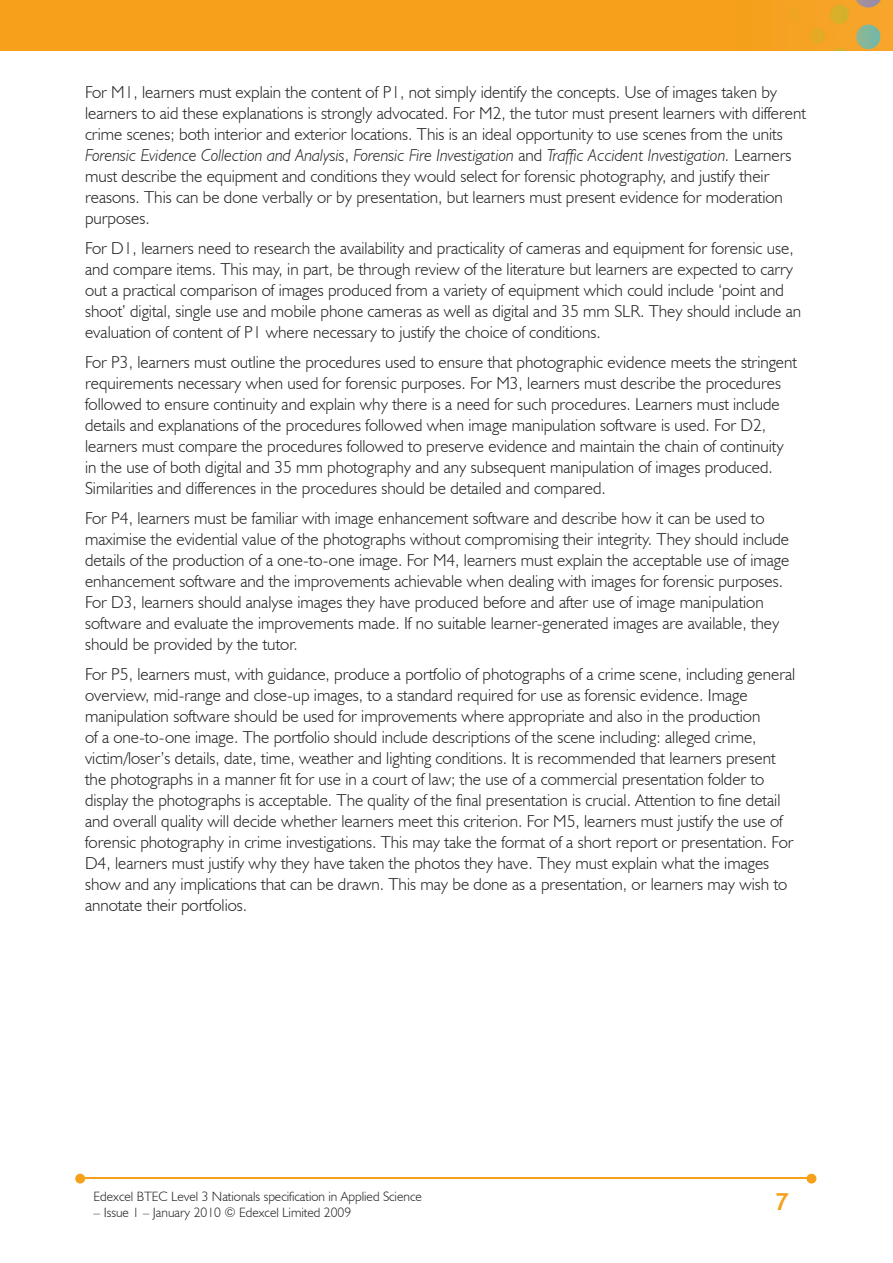
<style>
.page{position:relative;width:893px;height:1263px;background:#fff}
.page>*{position:absolute;margin:0;border:0;box-sizing:border-box;transform-origin:0 0}
.t1{font:700 25.5px "Bliss";color:#f6a01b}
.t2{font:300 17.25px/21px "Humanist 521 BT";color:#231f20}
.t3{font:300 13.5px "Humanist 521 BT";color:#231f20}
.s1{font-style:italic}
</style>
<div class="page">
<img style="left:0;top:0;width:893px;height:51px">
<hr style="left:82px;top:1178px;width:728px;height:1px;background:#f6a01b">
<svg style="left:807px;top:1174px;width:9px;height:9px"></svg>
<svg style="left:75px;top:1174px;width:10px;height:9px"></svg>
<p class="t2" style="left:85px;top:81px;width:722px">For M1, learners must explain the content of P1, not simply identify the concepts. Use of images taken by learners to aid these explanations is strongly advocated. For M2, the tutor must present learners with different crime scenes; both interior and exterior locations. This is an ideal opportunity to use scenes from the units <span class="s1">Forensic Evidence Collection and Analysis</span>, <span class="s1">Forensic Fire Investigation</span> and <span class="s1">Traffic Accident Investigation.</span> Learners must describe the equipment and conditions they would select for forensic photography, and justify their reasons. This can be done verbally or by presentation, but learners must present evidence for moderation purposes.</p>
<p class="t2" style="left:85px;top:237px;width:718px">For D1, learners need to research the availability and practicality of cameras and equipment for forensic use, and compare items. This may, in part, be through review of the literature but learners are expected to carry out a practical comparison of images produced from a variety of equipment which could include ‘point and shoot’ digital, single use and mobile phone cameras as well as digital and 35 mm SLR. They should include an evaluation of content of P1 where necessary to justify the choice of conditions.</p>
<p class="t2" style="left:85px;top:351px;width:714px">For P3, learners must outline the procedures used to ensure that photographic evidence meets the stringent requirements necessary when used for forensic purposes. For M3, learners must describe the procedures followed to ensure continuity and explain why there is a need for such procedures. Learners must include details and explanations of the procedures followed when image manipulation software is used. For D2, learners must compare the procedures followed to preserve evidence and maintain the chain of continuity in the use of both digital and 35 mm photography and any subsequent manipulation of images produced.<br>Similarities and differences in the procedures should be detailed and compared.</p>
<p class="t2" style="left:85px;top:507px;width:706px">For P4, learners must be familiar with image enhancement software and describe how it can be used to maximise the evidential value of the photographs without compromising their integrity. They should include details of the production of a one-to-one image. For M4, learners must explain the acceptable use of image enhancement software and the improvements achievable when dealing with images for forensic purposes.<br>For D3, learners should analyse images they have produced before and after use of image manipulation software and evaluate the improvements made. If no suitable learner-generated images are available, they should be provided by the tutor.</p>
<p class="t2" style="left:85px;top:663px;width:712px">For P5, learners must, with guidance, produce a portfolio of photographs of a crime scene, including general overview, mid-range and close-up images, to a standard required for use as forensic evidence. Image manipulation software should be used for improvements where appropriate and also in the production<br>of a one-to-one image. The portfolio should include descriptions of the scene including: alleged crime, victim/loser’s details, date, time, weather and lighting conditions. It is recommended that learners present the photographs in a manner fit for use in a court of law; the use of a commercial presentation folder to display the photographs is acceptable. The quality of the final presentation is crucial. Attention to fine detail and overall quality will decide whether learners meet this criterion. For M5, learners must justify the use of forensic photography in crime investigations. This may take the format of a short report or presentation. For D4, learners must justify why they have taken the photos they have. They must explain what the images show and any implications that can be drawn. This may be done as a presentation, or learners may wish to annotate their portfolios.</p>
<p class="t3" style="left:94px;top:1188px;width:330px">Edexcel BTEC Level 3 Nationals specification in Applied Science</p>
<p class="t3" style="left:94px;top:1204px;width:259px">– Issue 1 – January 2010 © Edexcel Limited 2009</p>
<h1 class="t1" style="left:775px;top:1189px;width:15px">7</h1>
</div>
